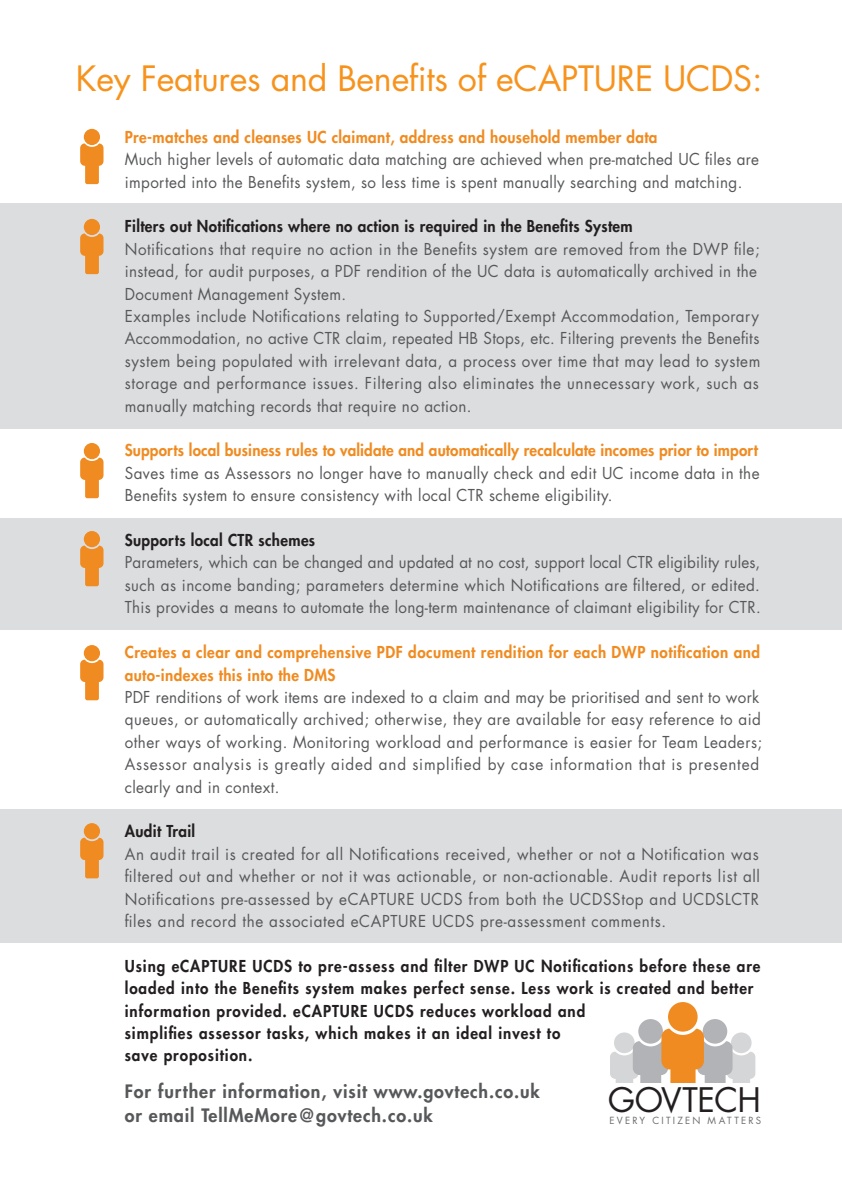
<style>
.page{position:relative;width:842px;height:1191px;background:#fff}
.page>*{position:absolute;margin:0;border:0;box-sizing:border-box;transform-origin:0 0}
.t1{font:34px "Futura Std";letter-spacing:-.005em;color:#f7931d}
.t2{font:33px "Futura Std";letter-spacing:-.01em;color:#231f20}
.t3{font:800 18px/24px "Futura Std";letter-spacing:.05em;color:#57585a}
.t4{font:16px/22.4px "Futura Std";letter-spacing:.03em;color:#57585a;scale:.95 1}
.t5{font:800 16px/22.4px "Futura Std";letter-spacing:.06em;color:#231f20;scale:.95 1}
.t6{font:800 16px/22.4px "Futura Std";letter-spacing:.025em;color:#f08b21;scale:.95 1}
.t7{font:800 16px "Futura Std";letter-spacing:.025em;color:#231f20;scale:.95 1}
.t8{font:9.6px "Futura Std";letter-spacing:.235em;color:#6c6d70}
</style>
<div class="page">
<div style="left:0;top:809px;width:842px;height:133px;background:#dcdddf"></div>
<div style="left:0;top:203px;width:842px;height:225px;background:#dcdddf"></div>
<div style="left:726px;top:1051px;width:30px;height:28px;background:#d5d6d8;border-radius:6px"></div>
<div style="left:726px;top:1050px;width:31px;height:30px;border:1px solid #fff;border-radius:6px"></div>
<svg style="left:729px;top:1031px;width:24px;height:24px"></svg>
<div style="left:731px;top:1032px;width:20px;height:21px;background:#d5d6d8;border-radius:50%"></div>
<div style="left:733px;top:1075px;width:17px;height:27px;background:#d5d6d8;border-radius:3px"></div>
<div style="left:609px;top:1051px;width:30px;height:28px;background:#d5d6d8;border-radius:6px"></div>
<div style="left:609px;top:1050px;width:31px;height:30px;border:1px solid #fff;border-radius:6px"></div>
<div style="left:612px;top:1031px;width:24px;height:24px;background:#fff;border-radius:50%"></div>
<div style="left:614px;top:1032px;width:21px;height:21px;background:#d5d6d8;border-radius:50%"></div>
<div style="left:616px;top:1075px;width:17px;height:27px;background:#d5d6d8;border-radius:3px"></div>
<div style="left:633px;top:1041px;width:35px;height:34px;background:#b2b3b7;border-radius:7px"></div>
<svg style="left:636px;top:1017px;width:29px;height:29px"></svg>
<div style="left:638px;top:1019px;width:25px;height:24px;background:#b2b3b7;border-radius:50%"></div>
<div style="left:640px;top:1070px;width:21px;height:32px;background:#b2b3b7;border-radius:3px"></div>
<div style="left:697px;top:1041px;width:35px;height:34px;background:#b2b3b7;border-radius:7px"></div>
<svg style="left:701px;top:1017px;width:28px;height:29px"></svg>
<div style="left:703px;top:1019px;width:24px;height:24px;background:#b2b3b7;border-radius:50%"></div>
<div style="left:705px;top:1070px;width:21px;height:32px;background:#b2b3b7;border-radius:3px"></div>
<div style="left:661px;top:1028px;width:43px;height:41px;background:#f08b21;border-radius:9px"></div>
<svg style="left:666px;top:1000px;width:34px;height:35px"></svg>
<div style="left:668px;top:1002px;width:30px;height:29px;background:#f08b21;border-radius:50%"></div>
<div style="left:670px;top:1064px;width:25px;height:38px;background:#f08b21;border-radius:4px"></div>
<div style="left:601px;top:1083px;width:158px;height:27px;background:#fff"></div>
<div style="left:80px;top:143px;width:24px;height:23px;background:#f08b21;border-radius:5px"></div>
<svg style="left:82px;top:128px;width:19px;height:19px"></svg>
<div style="left:84px;top:129px;width:16px;height:16px;background:#f08b21;border-radius:50%"></div>
<div style="left:85px;top:163px;width:14px;height:21px;background:#f08b21;border-radius:2px"></div>
<div style="left:80px;top:457px;width:24px;height:23px;background:#f08b21;border-radius:5px"></div>
<svg style="left:82px;top:442px;width:19px;height:19px"></svg>
<div style="left:84px;top:443px;width:16px;height:16px;background:#f08b21;border-radius:50%"></div>
<div style="left:85px;top:477px;width:14px;height:21px;background:#f08b21;border-radius:2px"></div>
<div style="left:80px;top:659px;width:24px;height:23px;background:#f08b21;border-radius:5px"></div>
<svg style="left:82px;top:644px;width:19px;height:19px"></svg>
<div style="left:84px;top:645px;width:16px;height:16px;background:#f08b21;border-radius:50%"></div>
<div style="left:85px;top:679px;width:14px;height:21px;background:#f08b21;border-radius:2px"></div>
<div style="left:80px;top:837px;width:24px;height:23px;background:#f08b21;border-radius:5px"></div>
<svg style="left:82px;top:822px;width:19px;height:19px"></svg>
<div style="left:84px;top:823px;width:16px;height:16px;background:#f08b21;border-radius:50%"></div>
<div style="left:85px;top:857px;width:14px;height:21px;background:#f08b21;border-radius:2px"></div>
<div style="left:0;top:518px;width:842px;height:112px;background:#dcdddf"></div>
<div style="left:80px;top:233px;width:24px;height:23px;background:#f08b21;border-radius:5px"></div>
<svg style="left:82px;top:218px;width:19px;height:19px"></svg>
<div style="left:84px;top:219px;width:16px;height:16px;background:#f08b21;border-radius:50%"></div>
<div style="left:85px;top:253px;width:14px;height:21px;background:#f08b21;border-radius:2px"></div>
<div style="left:80px;top:545px;width:24px;height:23px;background:#f08b21;border-radius:5px"></div>
<svg style="left:82px;top:530px;width:19px;height:19px"></svg>
<div style="left:84px;top:531px;width:16px;height:16px;background:#f08b21;border-radius:50%"></div>
<div style="left:85px;top:565px;width:14px;height:21px;background:#f08b21;border-radius:2px"></div>
<h1 class="t1" style="left:76px;top:57px;width:688px">Key Features and Benefits of eCAPTURE UCDS:</h1>
<p class="t6" style="left:125px;top:126px;width:562px">Pre-matches and cleanses UC claimant, address and household member data</p>
<p class="t4" style="left:125px;top:148px;width:669px">Much higher levels of automatic data matching are achieved when pre-matched UC files are imported into the Benefits system, so less time is spent manually searching and matching.</p>
<p class="t7" style="left:125px;top:216px;width:536px">Filters out Notifications where no action is required in the Benefits System</p>
<p class="t4" style="left:125px;top:238px;width:671px">Notifications that require no action in the Benefits system are removed from the DWP file; instead, for audit purposes, a PDF rendition of the UC data is automatically archived in the Document Management System.<br>Examples include Notifications relating to Supported/Exempt Accommodation, Temporary Accommodation, no active CTR claim, repeated HB Stops, etc. Filtering prevents the Benefits system being populated with irrelevant data, a process over time that may lead to system storage and performance issues. Filtering also eliminates the unnecessary work, such as manually matching records that require no action.</p>
<p class="t6" style="left:125px;top:439px;width:668px">Supports local business rules to validate and automatically recalculate incomes prior to import</p>
<p class="t4" style="left:125px;top:462px;width:670px">Saves time as Assessors no longer have to manually check and edit UC income data in the<br>Benefits system to ensure consistency with local CTR scheme eligibility.</p>
<p class="t7" style="left:125px;top:530px;width:202px">Supports local CTR schemes</p>
<p class="t4" style="left:125px;top:551px;width:671px;text-align:justify">Parameters, which can be changed and updated at no cost, support local CTR eligibility rules, such as income banding; parameters determine which Notifications are filtered, or edited.<br>This provides a means to automate the long-term maintenance of claimant eligibility for CTR.</p>
<p class="t6" style="left:125px;top:641px;width:670px">Creates a clear and comprehensive PDF document rendition for each DWP notification and auto-indexes this into the DMS</p>
<p class="t4" style="left:125px;top:686px;width:672px">PDF renditions of work items are indexed to a claim and may be prioritised and sent to work queues, or automatically archived; otherwise, they are available for easy reference to aid other ways of working. Monitoring workload and performance is easier for Team Leaders; Assessor analysis is greatly aided and simplified by case information that is presented clearly and in context.</p>
<p class="t7" style="left:125px;top:821px;width:76px">Audit Trail</p>
<p class="t4" style="left:125px;top:843px;width:670px;text-align:justify">An audit trail is created for all Notifications received, whether or not a Notification was filtered out and whether or not it was actionable, or non-actionable. Audit reports list all Notifications pre-assessed by eCAPTURE UCDS from both the UCDSStop and UCDSLCTR files and record the associated eCAPTURE UCDS pre-assessment comments.</p>
<p class="t5" style="left:125px;top:954px;width:671px">Using eCAPTURE UCDS to pre-assess and filter DWP UC Notifications before these are loaded into the Benefits system makes perfect sense. Less work is created and better information provided. eCAPTURE UCDS reduces workload and<br>simplifies assessor tasks, which makes it an ideal invest to<br>save proposition.</p>
<p class="t3" style="left:125px;top:1079px;width:417px">For further information, visit www.govtech.co.uk or email TellMeMore@govtech.co.uk</p>
<h2 class="t2" style="left:608px;top:1078px;width:155px">GOVTECH</h2>
<p class="t8" style="left:609px;top:1113px;width:153px">EVERY CITIZEN MATTERS</p>
</div>
